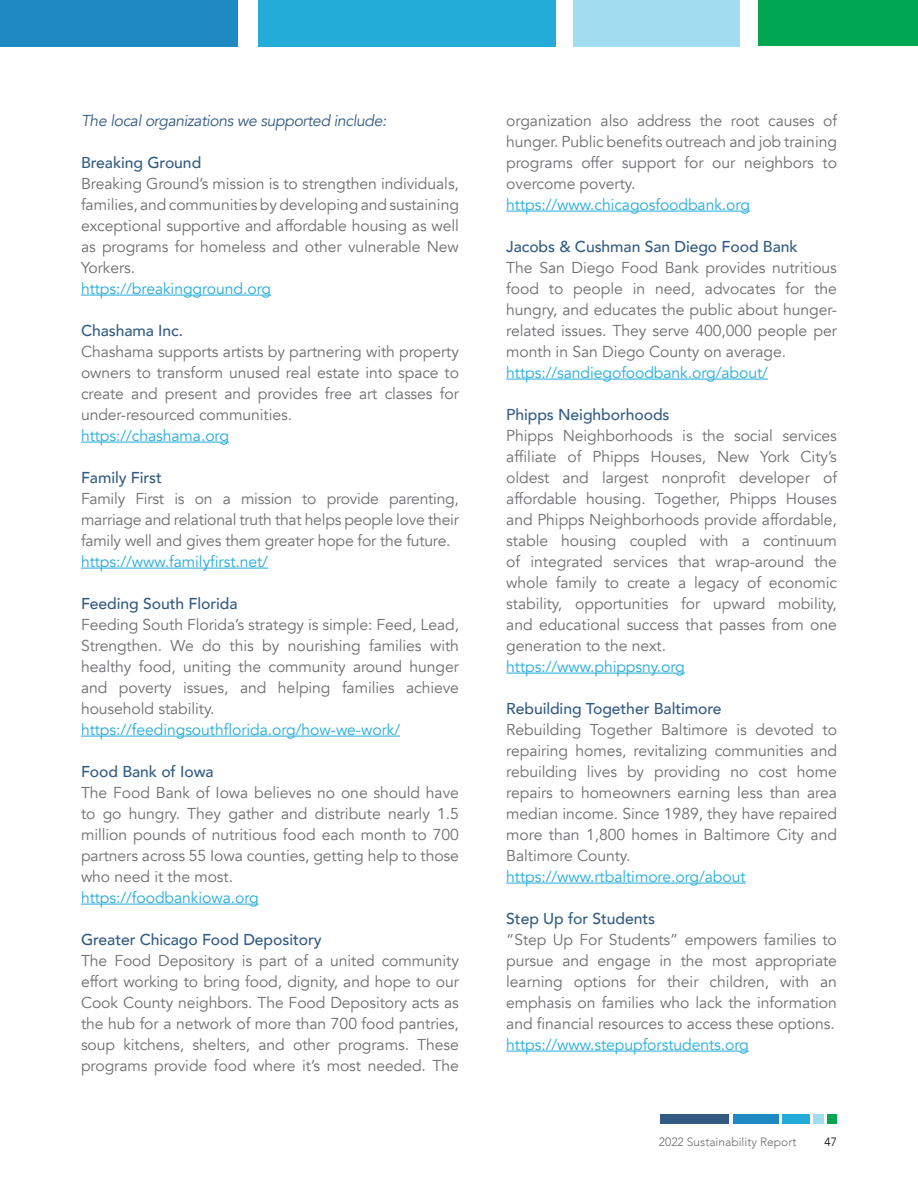
<style>
.page{position:relative;width:918px;height:1188px;background:#fff}
.page>*{position:absolute;margin:0;border:0;box-sizing:border-box;transform-origin:0 0}
.t1{font:15.75px/21px "Avenir";letter-spacing:-.005em;color:#6d6e71;text-align:justify}
.t2{font:15.75px "Avenir";letter-spacing:-.005em;color:#24acd9}
.t3{font:500 15.75px "Avenir";letter-spacing:-.005em;color:#335b82}
.t4{font:italic 15.75px "Avenir";letter-spacing:-.025em;color:#335b82}
.t5{font:300 12px "Avenir";color:#6d6e71}
.t6{font:300 12px "Avenir";color:#000}
</style>
<div class="page">
<div style="left:0;top:0;width:237px;height:46px;background:#1e89c3"></div>
<div style="left:258px;top:0;width:298px;height:46px;background:#24acd9"></div>
<div style="left:573px;top:0;width:167px;height:46px;background:#a1ddf1"></div>
<div style="left:758px;top:0;width:160px;height:46px;background:#00a651"></div>
<div style="left:660px;top:1115px;width:69px;height:9px;background:#335b82"></div>
<div style="left:733px;top:1115px;width:46px;height:9px;background:#1e89c3"></div>
<div style="left:783px;top:1115px;width:27px;height:9px;background:#24acd9"></div>
<div style="left:813px;top:1115px;width:11px;height:9px;background:#a1ddf1"></div>
<div style="left:828px;top:1115px;width:9px;height:9px;background:#00a651"></div>
<hr style="left:81px;top:295px;width:190px;height:1px;background:#24acd9">
<hr style="left:81px;top:442px;width:148px;height:1px;background:#24acd9">
<hr style="left:81px;top:568px;width:187px;height:1px;background:#24acd9">
<hr style="left:81px;top:736px;width:319px;height:1px;background:#24acd9">
<hr style="left:81px;top:904px;width:178px;height:1px;background:#24acd9">
<hr style="left:506px;top:211px;width:244px;height:1px;background:#24acd9">
<hr style="left:506px;top:379px;width:262px;height:1px;background:#24acd9">
<hr style="left:506px;top:673px;width:179px;height:1px;background:#24acd9">
<hr style="left:506px;top:883px;width:240px;height:1px;background:#24acd9">
<hr style="left:506px;top:1051px;width:243px;height:1px;background:#24acd9">
<p class="t4" style="left:81px;top:111px;width:307px">The local organizations we supported include:</p>
<p class="t3" style="left:81px;top:149px;width:122px">Breaking Ground</p>
<p class="t1" style="left:81px;top:173px;width:380px">Breaking Ground’s mission is to strengthen individuals, families, and communities by developing and sustaining exceptional supportive and affordable housing as well as programs for homeless and other vulnerable New Yorkers.</p>
<p class="t2" style="left:81px;top:279px;width:192px">https://breakingground.org</p>
<p class="t3" style="left:81px;top:317px;width:104px">Chashama Inc.</p>
<p class="t1" style="left:81px;top:341px;width:380px">Chashama supports artists by partnering with property owners to transform unused real estate into space to create and present and provides free art classes for under-resourced communities.</p>
<p class="t2" style="left:81px;top:426px;width:150px">https://chashama.org</p>
<p class="t3" style="left:81px;top:464px;width:83px">Family First</p>
<p class="t1" style="left:81px;top:488px;width:380px">Family First is on a mission to provide parenting, marriage and relational truth that helps people love their family well and gives them greater hope for the future.</p>
<p class="t2" style="left:81px;top:552px;width:189px">https://www.familyfirst.net/</p>
<p class="t3" style="left:81px;top:590px;width:158px">Feeding South Florida</p>
<p class="t1" style="left:81px;top:614px;width:380px">Feeding South Florida’s strategy is simple: Feed, Lead, Strengthen. We do this by nourishing families with healthy food, uniting the community around hunger and poverty issues, and helping families achieve household stability.</p>
<p class="t2" style="left:81px;top:720px;width:321px">https://feedingsouthflorida.org/how-we-work/</p>
<p class="t3" style="left:81px;top:758px;width:134px">Food Bank of Iowa</p>
<p class="t1" style="left:81px;top:782px;width:380px">The Food Bank of Iowa believes no one should have to go hungry. They gather and distribute nearly 1.5 million pounds of nutritious food each month to 700 partners across 55 Iowa counties, getting help to those who need it the most.</p>
<p class="t2" style="left:81px;top:888px;width:179px">https://foodbankiowa.org</p>
<p class="t3" style="left:81px;top:926px;width:242px">Greater Chicago Food Depository</p>
<p class="t1" style="left:81px;top:950px;width:380px">The Food Depository is part of a united community effort working to bring food, dignity, and hope to our Cook County neighbors. The Food Depository acts as the hub for a network of more than 700 food pantries, soup kitchens, shelters, and other programs. These programs provide food where it’s most needed. The</p>
<p class="t1" style="left:506px;top:110px;width:332px">organization also address the root causes of hunger. Public benefits outreach and job training programs offer support for our neighbors to overcome poverty.</p>
<p class="t2" style="left:506px;top:195px;width:245px">https://www.chicagosfoodbank.org</p>
<p class="t3" style="left:506px;top:233px;width:293px">Jacobs &amp; Cushman San Diego Food Bank</p>
<p class="t1" style="left:506px;top:257px;width:332px">The San Diego Food Bank provides nutritious food to people in need, advocates for the hungry, and educates the public about hunger&shy;related issues. They serve 400,000 people per month in San Diego County on average.</p>
<p class="t2" style="left:506px;top:363px;width:263px">https://sandiegofoodbank.org/about/</p>
<p class="t3" style="left:506px;top:401px;width:165px">Phipps Neighborhoods</p>
<p class="t1" style="left:506px;top:425px;width:332px">Phipps Neighborhoods is the social services affiliate of Phipps Houses, New York City’s oldest and largest nonprofit developer of affordable housing. Together, Phipps Houses and Phipps Neighborhoods provide affordable, stable housing coupled with a continuum of integrated services that wrap-around the whole family to create a legacy of economic stability, opportunities for upward mobility, and educational success that passes from one generation to the next.</p>
<p class="t2" style="left:506px;top:657px;width:180px">https://www.phippsny.org</p>
<p class="t3" style="left:506px;top:695px;width:217px">Rebuilding Together Baltimore</p>
<p class="t1" style="left:506px;top:719px;width:332px">Rebuilding Together Baltimore is devoted to repairing homes, revitalizing communities and rebuilding lives by providing no cost home repairs to homeowners earning less than area median income. Since 1989, they have repaired more than 1,800 homes in Baltimore City and Baltimore County.</p>
<p class="t2" style="left:506px;top:867px;width:241px">https://www.rtbaltimore.org/about</p>
<p class="t3" style="left:506px;top:905px;width:151px">Step Up for Students</p>
<p class="t1" style="left:506px;top:929px;width:332px">“Step Up For Students” empowers families to pursue and engage in the most appropriate learning options for their children, with an emphasis on families who lack the information and financial resources to access these options.</p>
<p class="t2" style="left:506px;top:1035px;width:244px">https://www.stepupforstudents.org</p>
<p class="t5" style="left:659px;top:1135px;width:139px">2022 Sustainability Report</p>
<p class="t6" style="left:825px;top:1135px;width:14px">47</p>
</div>
